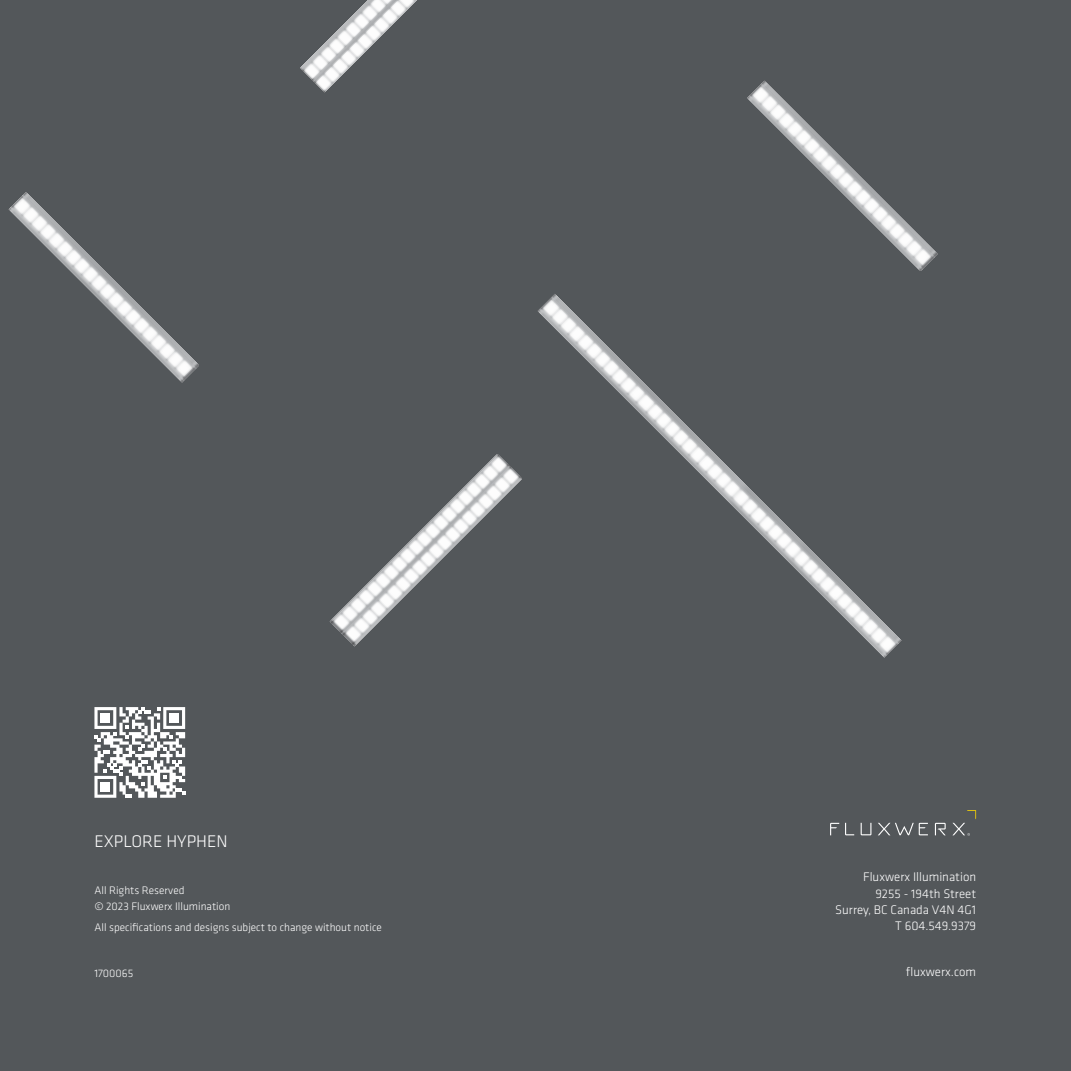
<style>
.page{position:relative;width:1071px;height:1071px;background:#53575a}
.page>*{position:absolute;margin:0;border:0;box-sizing:border-box;transform-origin:0 0}
.Page_Title{font:300 17.5px "Klavika";color:#fff}
.Body_Copy{font:300 12.95px "Klavika";color:#fff}
.Subtitle{font:300 11.2px "Klavika";color:#fff}
</style>
<div class="page">
<img style="left:300px;top:0;width:117px;height:93px">
<img style="left:747px;top:81px;width:191px;height:190px">
<img style="left:9px;top:192px;width:190px;height:191px">
<img style="left:330px;top:454px;width:192px;height:192px">
<img style="left:538px;top:294px;width:364px;height:364px">
<svg style="left:830px;top:823px;width:9px;height:12px"></svg>
<svg style="left:845px;top:823px;width:9px;height:12px"></svg>
<svg style="left:861px;top:823px;width:10px;height:12px"></svg>
<svg style="left:935px;top:823px;width:11px;height:12px"></svg>
<svg style="left:878px;top:823px;width:50px;height:13px"></svg>
<svg style="left:952px;top:810px;width:24px;height:26px"></svg>
<svg style="left:94px;top:707px;width:91px;height:91px"></svg>
<div style="left:101px;top:782px;width:9px;height:10px;background:#fff"></div>
<p class="Page_Title" style="left:94px;top:832px;width:135px">EXPLORE HYPHEN</p>
<p class="Subtitle" style="left:94px;top:884px;width:92px">All Rights Reserved</p>
<p class="Subtitle" style="left:94px;top:900px;width:137px">© 2023 Fluxwerx Illumination</p>
<p class="Subtitle" style="left:94px;top:921px;width:289px">All specifications and designs subject to change without notice</p>
<p class="Subtitle" style="left:94px;top:967px;width:40px">1700065</p>
<p class="Body_Copy" style="left:863px;top:870px;width:115px">Fluxwerx Illumination</p>
<p class="Body_Copy" style="left:875px;top:886px;width:102px">9255 - 194th Street</p>
<p class="Body_Copy" style="left:835px;top:902px;width:142px">Surrey, BC Canada V4N 4G1</p>
<p class="Body_Copy" style="left:895px;top:918px;width:82px">T 604.549.9379</p>
<p class="Body_Copy" style="left:906px;top:965px;width:72px">fluxwerx.com</p>
</div>
